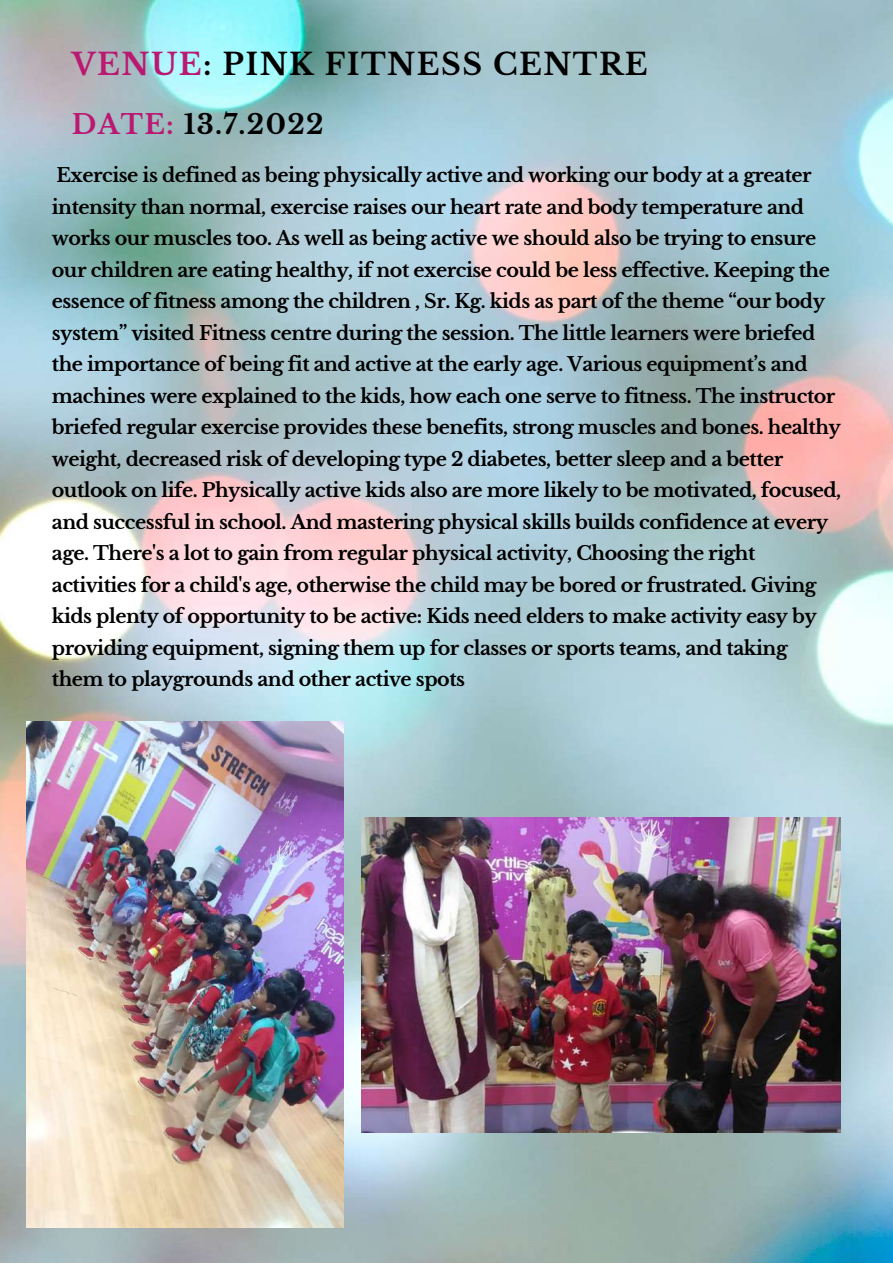
<style>
.page{position:relative;width:893px;height:1264px;background:#fff}
.page>*{position:absolute;margin:0;border:0;box-sizing:border-box;transform-origin:0 0}
.t1{font:700 29.85px "Libre Baskerville";letter-spacing:.05em;color:#000}
.t2{font:700 26.85px "Libre Baskerville";letter-spacing:.05em;color:#000}
.t3{font:700 19.05px/31.5px "Libre Baskerville";letter-spacing:-.025em;color:#000}
.s1{color:#ba1971}
</style>
<div class="page">
<img style="left:0;top:0;width:892px;height:1262px">
<img style="left:26px;top:722px;width:317px;height:505px">
<img style="left:361px;top:817px;width:479px;height:315px">
<h1 class="t1" style="left:72px;top:46px;width:577px"><span class="s1">VENUE</span>: PINK FITNESS CENTRE</h1>
<h2 class="t2" style="left:72px;top:108px;width:253px"><span class="s1">DATE:</span> 13.7.2022</h2>
<p class="t3" style="left:52px;top:160px;width:790px">Exercise is defined as being physically active and working our body at a greater intensity than normal, exercise raises our heart rate and body temperature and works our muscles too. As well as being active we should also be trying to ensure our children are eating healthy, if not exercise could be less effective. Keeping the essence of fitness among the children , Sr. Kg. kids as part of the theme “our body system” visited Fitness centre during the session. The little learners were briefed the importance of being fit and active at the early age. Various equipment’s and machines were explained to the kids, how each one serve to fitness. The instructor briefed regular exercise provides these benefits, strong muscles and bones. healthy weight, decreased risk of developing type 2 diabetes, better sleep and a better outlook on life. Physically active kids also are more likely to be motivated, focused, and successful in school. And mastering physical skills builds confidence at every age. There's a lot to gain from regular physical activity, Choosing the right activities for a child's age, otherwise the child may be bored or frustrated. Giving kids plenty of opportunity to be active: Kids need elders to make activity easy by providing equipment, signing them up for classes or sports teams, and taking them to playgrounds and other active spots</p>
</div>
